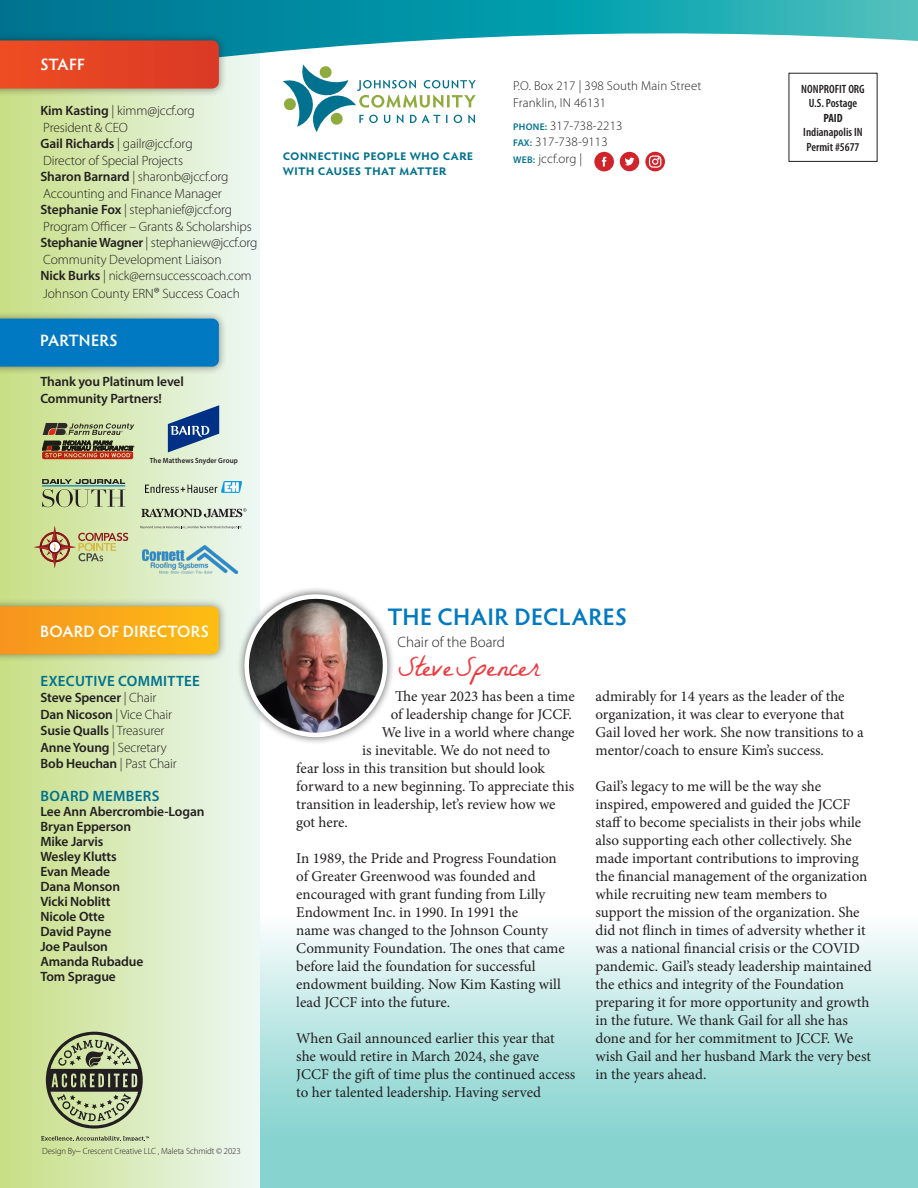
<style>
.page{position:relative;width:918px;height:1188px;background:#fff}
.page>*{position:absolute;margin:0;border:0;box-sizing:border-box;transform-origin:0 0}
.t1{font:28.5px "La Belle Aurore";color:#ee3a41}
.t2{font:600 24px "Hypatia Sans Pro";letter-spacing:.015em;color:#0079c2}
.t3{font:600 16.5px "Hypatia Sans Pro";letter-spacing:.005em;color:#fff}
.t4{font:15px/18px "Minion Pro";letter-spacing:-.005em;color:#231f20}
.t5{font:600 15px "Myriad Pro";letter-spacing:.02em;color:#00718e}
.t6{font:300 15px "Myriad Pro";color:#231f20}
.t7{font:600 14.4px "Hypatia Sans Pro";letter-spacing:.005em;color:#00718e}
.t8{font:300 13.5px "Myriad Pro";letter-spacing:-.01em;color:#231f20}
.t9{font:600 13.5px/16.5px "Myriad Pro";letter-spacing:-.01em;color:#231f20}
.t10{font:300 13.2px "Myriad Pro";letter-spacing:-.01em;color:#231f20}
.t11{font:300 12.9px/16.2px "Myriad Pro";letter-spacing:.01em;color:#231f20}
.t12{font:600 condensed 12px "Myriad Pro";color:#231f20}
.t13{font:700 condensed 12px "Myriad Pro";color:#231f20}
.t14{font:300 9px "Myriad Pro";letter-spacing:-.01em;color:#231f20}
.t15{font:600 7.5px "Myriad Pro";letter-spacing:.02em;color:#231f20;scale:.93 1}
.s1{font-weight:600}
.s2{font-weight:600;font-size:13.5px}
.s3{font-size:13.5px}
.s4{font-size:15px}
.s5{font-weight:600;font-size:9.75px;color:#00718e}
.s6{font-weight:300}
</style>
<div class="page">
<div style="left:0;top:0;width:265px;height:1188px;background:linear-gradient(to right,#c7de83,#eef9f8)"></div>
<div style="left:789px;top:73px;width:89px;height:89px;border:1px solid #231f20"></div>
<div style="left:0;top:310px;width:227px;height:65px;background:#231f20;opacity:.5"></div>
<div style="left:0;top:319px;width:219px;height:48px;background:#0079c2"></div>
<div style="left:0;top:598px;width:227px;height:65px;background:#231f20;opacity:.5"></div>
<svg style="left:0;top:606px;width:219px;height:48px;background:#f8a81a"></svg>
<img style="left:235px;top:585px;width:158px;height:162px">
<svg style="left:0;top:0;width:918px;height:86px"></svg>
<div style="left:0;top:32px;width:227px;height:65px;background:#231f20;opacity:.5"></div>
<svg style="left:0;top:40px;width:219px;height:49px;background:#e04426"></svg>
<svg style="left:260px;top:915px;width:658px;height:273px;background:#b3e3e1"></svg>
<svg style="left:141px;top:508px;width:106px;height:10px"></svg>
<svg style="left:140px;top:526px;width:102px;height:3px"></svg>
<svg style="left:168px;top:405px;width:51px;height:47px;background:#6b8aae"></svg>
<img style="left:143px;top:545px;width:95px;height:29px">
<img style="left:146px;top:481px;width:95px;height:11px">
<svg style="left:34px;top:526px;width:94px;height:42px;background:#c6c18d"></svg>
<svg style="left:43px;top:423px;width:91px;height:12px"></svg>
<svg style="left:42px;top:441px;width:93px;height:18px;background:#87563d"></svg>
<svg style="left:42px;top:479px;width:83px;height:28px;background:#a4b486"></svg>
<hr style="left:42px;top:485px;width:83px;height:1px;background:#007ec5">
<svg style="left:41px;top:1136px;width:108px;height:5px"></svg>
<svg style="left:46px;top:1032px;width:97px;height:97px;background:#95a07a"></svg>
<svg style="left:283px;top:65px;width:193px;height:67px"></svg>
<svg style="left:594px;top:152px;width:20px;height:19px"></svg>
<svg style="left:620px;top:152px;width:19px;height:19px"></svg>
<svg style="left:645px;top:152px;width:20px;height:19px"></svg>
<div style="left:649px;top:155px;width:12px;height:13px;border:1px solid #fff;border-radius:4px"></div>
<svg style="left:652px;top:158px;width:7px;height:7px"></svg>
<p class="t3" style="left:40px;top:53px;width:46px">STAFF</p>
<p class="t8" style="left:40px;top:102px;width:156px"><span class="s1">Kim Kasting</span> | kimm@jccf.org</p>
<p class="t8" style="left:43px;top:119px;width:86px">President &amp; CEO</p>
<p class="t8" style="left:40px;top:135px;width:154px"><span class="s1">Gail Richards</span> | gailr@jccf.org</p>
<p class="t8" style="left:43px;top:152px;width:141px">Director of Special Projects</p>
<p class="t8" style="left:40px;top:168px;width:189px"><span class="s1">Sharon Barnard</span> | sharonb@jccf.org</p>
<p class="t8" style="left:43px;top:185px;width:180px">Accounting and Finance Manager</p>
<p class="t8" style="left:40px;top:201px;width:193px"><span class="s1">Stephanie Fox</span> | stephanief@jccf.org</p>
<p class="t8" style="left:43px;top:218px;width:210px">Program Officer – Grants &amp; Scholarships</p>
<p class="t8" style="left:40px;top:234px;width:218px"><span class="s1">Stephanie Wagner</span> | stephaniew@jccf.org</p>
<p class="t8" style="left:43px;top:251px;width:180px">Community Development Liaison</p>
<p class="t10" style="left:40px;top:268px;width:213px"><span class="s2">Nick Burks</span> <span class="s3">|</span> nick@ernsuccesscoach.com</p>
<p class="t8" style="left:43px;top:285px;width:198px">Johnson County ERN<span class="s4">®</span> Success Coach</p>
<p class="t3" style="left:40px;top:329px;width:79px">PARTNERS</p>
<p class="t9" style="left:40px;top:373px;width:145px">Thank you Platinum level<br>Community Partners!</p>
<p class="t15" style="left:150px;top:456px;width:96px">The Matthews Snyder Group</p>
<p class="t11" style="left:513px;top:78px;width:190px">P.O. Box 217 | 398 South Main Street<br>Franklin, IN 46131</p>
<p class="t11" style="left:513px;top:118px;width:111px"><span class="s5">PHONE:</span> 317-738-2213</p>
<p class="t11" style="left:513px;top:134px;width:96px"><span class="s5">FAX:</span> 317-738-9113</p>
<p class="t7" style="left:283px;top:145px;width:192px">connecting people who care</p>
<p class="t11" style="left:513px;top:150px;width:71px"><span class="s5">WEB:</span> jccf.org |</p>
<p class="t7" style="left:283px;top:160px;width:165px">with causes that matter</p>
<p class="t12" style="left:801px;top:82px;width:65px">NONPROFIT ORG</p>
<p class="t12" style="left:809px;top:96px;width:50px">U.S. Postage</p>
<p class="t13" style="left:823px;top:110px;width:21px">PAID</p>
<p class="t12" style="left:803px;top:125px;width:61px">Indianapolis IN</p>
<p class="t12" style="left:807px;top:139px;width:55px">Permit #5677</p>
<p class="t3" style="left:40px;top:620px;width:170px">BOARD OF DIRECTORS</p>
<p class="t5" style="left:41px;top:671px;width:161px">EXECUTIVE COMMITTEE</p>
<p class="t9" style="left:40px;top:689px;width:118px">Steve Spencer <span class="s6">| Chair</span></p>
<p class="t9" style="left:40px;top:705px;width:133px">Dan Nicoson <span class="s6">| Vice Chair</span></p>
<p class="t9" style="left:40px;top:722px;width:126px">Susie Qualls <span class="s6">| Treasurer</span></p>
<p class="t8" style="left:40px;top:739px;width:128px"><span class="s1">Anne Young</span> | Secretary</p>
<p class="t9" style="left:40px;top:755px;width:138px">Bob Heuchan <span class="s6">| Past Chair</span></p>
<p class="t5" style="left:41px;top:786px;width:120px">BOARD MEMBERS</p>
<p class="t9" style="left:40px;top:803px;width:166px">Lee Ann Abercrombie-Logan</p>
<p class="t9" style="left:40px;top:818px;width:92px">Bryan Epperson</p>
<p class="t9" style="left:40px;top:833px;width:65px">Mike Jarvis</p>
<p class="t9" style="left:40px;top:848px;width:78px">Wesley Klutts</p>
<p class="t9" style="left:40px;top:863px;width:71px">Evan Meade</p>
<p class="t9" style="left:40px;top:878px;width:81px">Dana Monson</p>
<p class="t9" style="left:40px;top:893px;width:72px">Vicki Noblitt</p>
<p class="t9" style="left:40px;top:908px;width:66px">Nicole Otte</p>
<p class="t9" style="left:40px;top:923px;width:72px">David Payne</p>
<p class="t9" style="left:40px;top:938px;width:69px">Joe Paulson</p>
<p class="t9" style="left:40px;top:953px;width:104px">Amanda Rubadue</p>
<p class="t9" style="left:40px;top:968px;width:77px">Tom Sprague</p>
<p class="t14" style="left:42px;top:1146px;width:200px">Design By~ Crescent Creative LLC , Maleta Schmidt © 2023</p>
<p class="t2" style="left:387px;top:600px;width:241px">THE CHAIR DECLARES</p>
<p class="t6" style="left:397px;top:633px;width:109px">Chair of the Board</p>
<p class="t1" style="left:399px;top:649px;width:142px">SteveSpencer</p>
<p class="t4" style="left:395px;top:687px;width:181px">The year 2023 has been a time</p>
<p class="t4" style="left:391px;top:705px;width:183px">of leadership change for JCCF.</p>
<p class="t4" style="left:382px;top:723px;width:194px">We live in a world where change</p>
<p class="t4" style="left:362px;top:741px;width:189px">is inevitable. We do not need to</p>
<p class="t4" style="left:296px;top:759px;width:250px">fear loss in this transition but should look</p>
<p class="t4" style="left:296px;top:777px;width:280px">forward to a new beginning. To appreciate this</p>
<p class="t4" style="left:296px;top:795px;width:261px">transition in leadership, let’s review how we</p>
<p class="t4" style="left:296px;top:813px;width:53px">got here.</p>
<p class="t4" style="left:296px;top:849px;width:270px">In 1989, the Pride and Progress Foundation of Greater Greenwood was founded and encouraged with grant funding from Lilly Endowment Inc. in 1990. In 1991 the<br>name was changed to the Johnson County Community Foundation. The ones that came before laid the foundation for successful endowment building. Now Kim Kasting will lead JCCF into the future.</p>
<p class="t4" style="left:296px;top:1029px;width:281px">When Gail announced earlier this year that she would retire in March 2024, she gave JCCF the gift of time plus the continued access to her talented leadership. Having served</p>
<p class="t4" style="left:596px;top:687px;width:270px">admirably for 14 years as the leader of the organization, it was clear to everyone that Gail loved her work. She now transitions to a mentor/coach to ensure Kim’s success.</p>
<p class="t4" style="left:596px;top:777px;width:278px">Gail’s legacy to me will be the way she inspired, empowered and guided the JCCF staff to become specialists in their jobs while also supporting each other collectively. She made important contributions to improving the financial management of the organization while recruiting new team members to support the mission of the organization. She did not flinch in times of adversity whether it was a national financial crisis or the COVID pandemic. Gail’s steady leadership maintained the ethics and integrity of the Foundation preparing it for more opportunity and growth in the future. We thank Gail for all she has done and for her commitment to JCCF. We wish Gail and her husband Mark the very best in the years ahead.</p>
</div>
